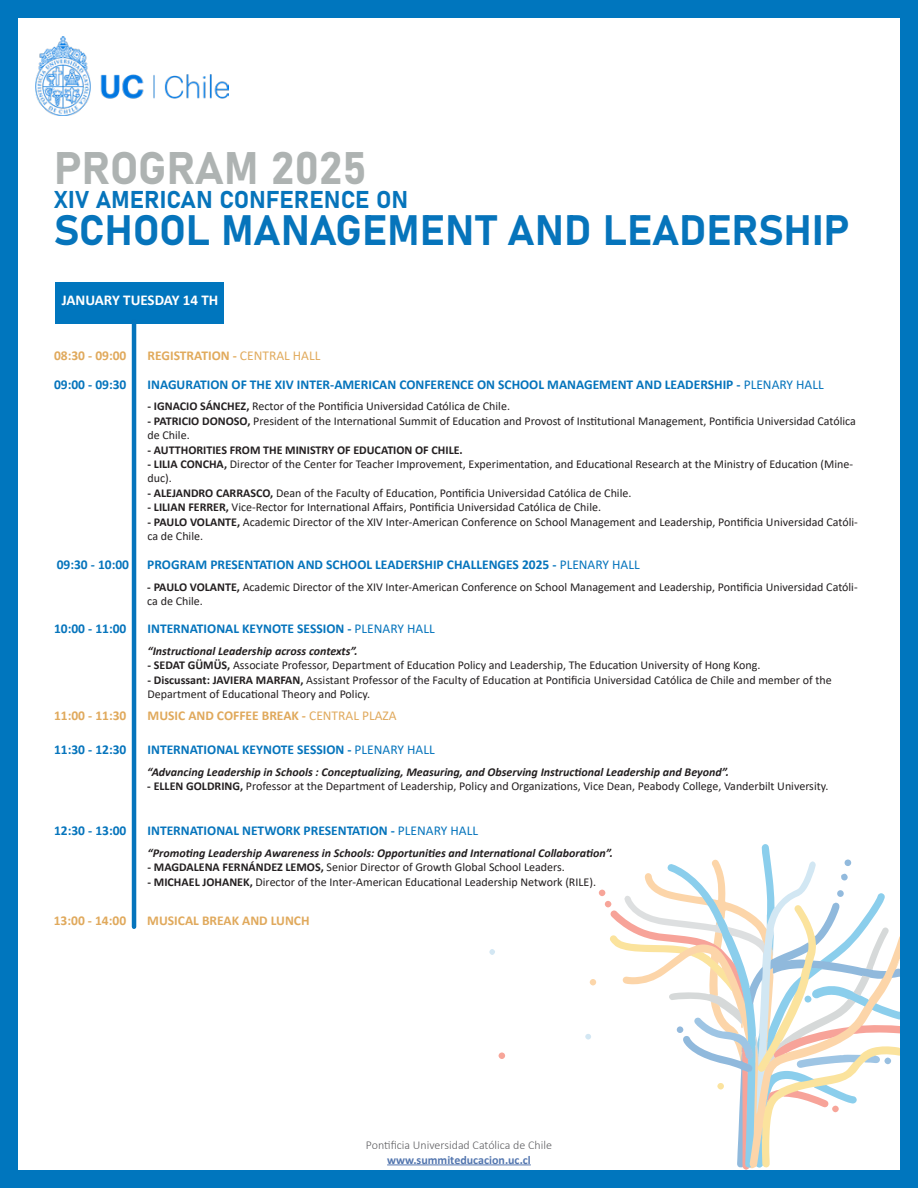
<style>
.page{position:relative;width:918px;height:1188px;background:#fff}
.page>*{position:absolute;margin:0;border:0;box-sizing:border-box;transform-origin:0 0}
.t1{font:45px "Bahnschrift";letter-spacing:-.01em;color:#aeb3b2}
.t2{font:42px "Bahnschrift";color:#0674bb}
.t3{font:24px "Bahnschrift";color:#0674bb}
.t4{font:700 15px "Calibri";color:#fff}
.t5{font:700 13.5px "Calibri";color:#0574bc}
.t6{font:700 13.5px "Calibri";color:#e0a95c}
.t7{font:700 13.5px "Calibri";color:#e1aa5c}
.t8{font:12px/14.4px "Calibri";color:#231f20}
.t9{font:italic 700 12px "Calibri";color:#231f20}
.t10{font:700 12px "Calibri";color:#231f20}
.t11{font:300 12px "Calibri";color:#5f5f62}
.t12{font:700 12px "Calibri";color:#5376af}
.s1{font-weight:400}
.s2{font-weight:700}
</style>
<div class="page">
<div style="left:499px;top:1052px;width:6px;height:7px;background:#f7a599;border-radius:50%"></div>
<div style="left:590px;top:979px;width:6px;height:7px;background:#fcd6aa;border-radius:50%"></div>
<svg style="left:585px;top:1034px;width:6px;height:6px"></svg>
<svg style="left:489px;top:949px;width:6px;height:6px"></svg>
<svg style="left:599px;top:844px;width:300px;height:325px"></svg>
<div style="left:805px;top:996px;width:6px;height:7px;background:#8cceec;border-radius:50%"></div>
<img style="left:35px;top:37px;width:194px;height:78px">
<div style="left:0;top:0;width:918px;height:1188px;border:18px solid #0076be"></div>
<hr style="left:387px;top:1165px;width:144px;height:1px;background:#5376af">
<div style="left:55px;top:282px;width:169px;height:41px;background:#0076be"></div>
<hr style="left:132px;top:322px;width:4px;height:605px;background:#0574bc">
<p class="t1" style="left:54px;top:134px;width:315px">PROGRAM 2025</p>
<p class="t2" style="left:54px;top:198px;width:798px">SCHOOL MANAGEMENT AND LEADERSHIP</p>
<p class="t3" style="left:54px;top:181px;width:355px">XIV AMERICAN CONFERENCE ON</p>
<p class="t4" style="left:62px;top:289px;width:158px">JANUARY TUESDAY 14 TH</p>
<p class="t6" style="left:54px;top:346px;width:74px">08:30 - 09:00</p>
<p class="t7" style="left:148px;top:346px;width:174px">REGISTRATION - <span class="s1">CENTRAL HALL</span></p>
<p class="t5" style="left:54px;top:375px;width:74px">09:00 - 09:30</p>
<p class="t5" style="left:148px;top:375px;width:678px">INAGURATION OF THE XIV INTER-AMERICAN CONFERENCE ON SCHOOL MANAGEMENT AND LEADERSHIP - <span class="s1">PLENARY HALL</span></p>
<p class="t8" style="left:148px;top:399px;width:364px"><span class="s2">- IGNACIO SÁNCHEZ,</span> Rector of the Pontificia Universidad Católica de Chile.</p>
<p class="t8" style="left:148px;top:413px;width:710px"><span class="s2">- PATRICIO DONOSO,</span> President of the International Summit of Education and Provost of Institutional Management, Pontificia Universidad Católica de Chile.</p>
<p class="t10" style="left:148px;top:441px;width:317px">- AUTTHORITIES FROM THE MINISTRY OF EDUCATION OF CHILE.</p>
<p class="t8" style="left:148px;top:457px;width:707px"><span class="s2">- LILIA CONCHA,</span> Director of the Center for Teacher Improvement, Experimentation, and Educational Research at the Ministry of Education (Mine&shy;duc).</p>
<p class="t8" style="left:148px;top:485px;width:485px"><span class="s2">- ALEJANDRO CARRASCO,</span> Dean of the Faculty of Education, Pontificia Universidad Católica de Chile.</p>
<p class="t8" style="left:148px;top:500px;width:455px"><span class="s2">- LILIAN FERRER,</span> Vice-Rector for International Affairs, Pontificia Universidad Católica de Chile.</p>
<p class="t8" style="left:148px;top:514px;width:712px"><span class="s2">- PAULO VOLANTE,</span> Academic Director of the XIV Inter-American Conference on School Management and Leadership, Pontificia Universidad Católi&shy;ca de Chile.</p>
<p class="t5" style="left:57px;top:555px;width:74px">09:30 - 10:00</p>
<p class="t5" style="left:147px;top:555px;width:494px">PROGRAM PRESENTATION AND SCHOOL LEADERSHIP CHALLENGES 2025 - <span class="s1">PLENARY HALL</span></p>
<p class="t8" style="left:147px;top:579px;width:712px"><span class="s2">- PAULO VOLANTE,</span> Academic Director of the XIV Inter-American Conference on School Management and Leadership, Pontificia Universidad Católi&shy;ca de Chile.</p>
<p class="t5" style="left:54px;top:619px;width:74px">10:00 - 11:00</p>
<p class="t5" style="left:148px;top:619px;width:289px">INTERNATIONAL KEYNOTE SESSION - <span class="s1">PLENARY HALL</span></p>
<p class="t9" style="left:148px;top:642px;width:212px">“Instructional Leadership across contexts”.</p>
<p class="t8" style="left:148px;top:658px;width:615px"><span class="s2">- SEDAT GÜMÜS,</span> Associate Professor, Department of Education Policy and Leadership, The Education University of Hong Kong.</p>
<p class="t8" style="left:148px;top:672px;width:686px"><span class="s2">- Discussant: JAVIERA MARFAN,</span> Assistant Professor of the Faculty of Education at Pontificia Universidad Católica de Chile and member of the<br>Department of Educational Theory and Policy.</p>
<p class="t6" style="left:54px;top:706px;width:74px">11:00 - 11:30</p>
<p class="t6" style="left:148px;top:706px;width:251px">MUSIC AND COFFEE BREAK - <span class="s1">CENTRAL PLAZA</span></p>
<p class="t5" style="left:54px;top:740px;width:74px">11:30 - 12:30</p>
<p class="t5" style="left:148px;top:740px;width:289px">INTERNATIONAL KEYNOTE SESSION - <span class="s1">PLENARY HALL</span></p>
<p class="t9" style="left:147px;top:764px;width:583px">“Advancing Leadership in Schools : Conceptualizing, Measuring, and Observing Instructional Leadership and Beyond”.</p>
<p class="t8" style="left:147px;top:779px;width:683px"><span class="s2">- ELLEN GOLDRING,</span> Professor at the Department of Leadership, Policy and Organizations, Vice Dean, Peabody College, Vanderbilt University.</p>
<p class="t5" style="left:54px;top:821px;width:74px">12:30 - 13:00</p>
<p class="t5" style="left:148px;top:821px;width:332px">INTERNATIONAL NETWORK PRESENTATION - <span class="s1">PLENARY HALL</span></p>
<p class="t9" style="left:148px;top:844px;width:467px">“Promoting Leadership Awareness in Schools: Opportunities and International Collaboration”.</p>
<p class="t8" style="left:148px;top:860px;width:419px"><span class="s2">- MAGDALENA FERNÁNDEZ LEMOS,</span> Senior Director of Growth Global School Leaders.</p>
<p class="t8" style="left:148px;top:874px;width:450px"><span class="s2">- MICHAEL JOHANEK,</span> Director of the Inter-American Educational Leadership Network (RILE).</p>
<p class="t6" style="left:54px;top:911px;width:74px">13:00 - 14:00</p>
<p class="t6" style="left:147px;top:911px;width:164px">MUSICAL BREAK AND LUNCH</p>
<p class="t11" style="left:366px;top:1138px;width:188px">Pontificia Universidad Católica de Chile</p>
<p class="t12" style="left:387px;top:1151px;width:145px">www.summiteducacion.uc.cl</p>
</div>
